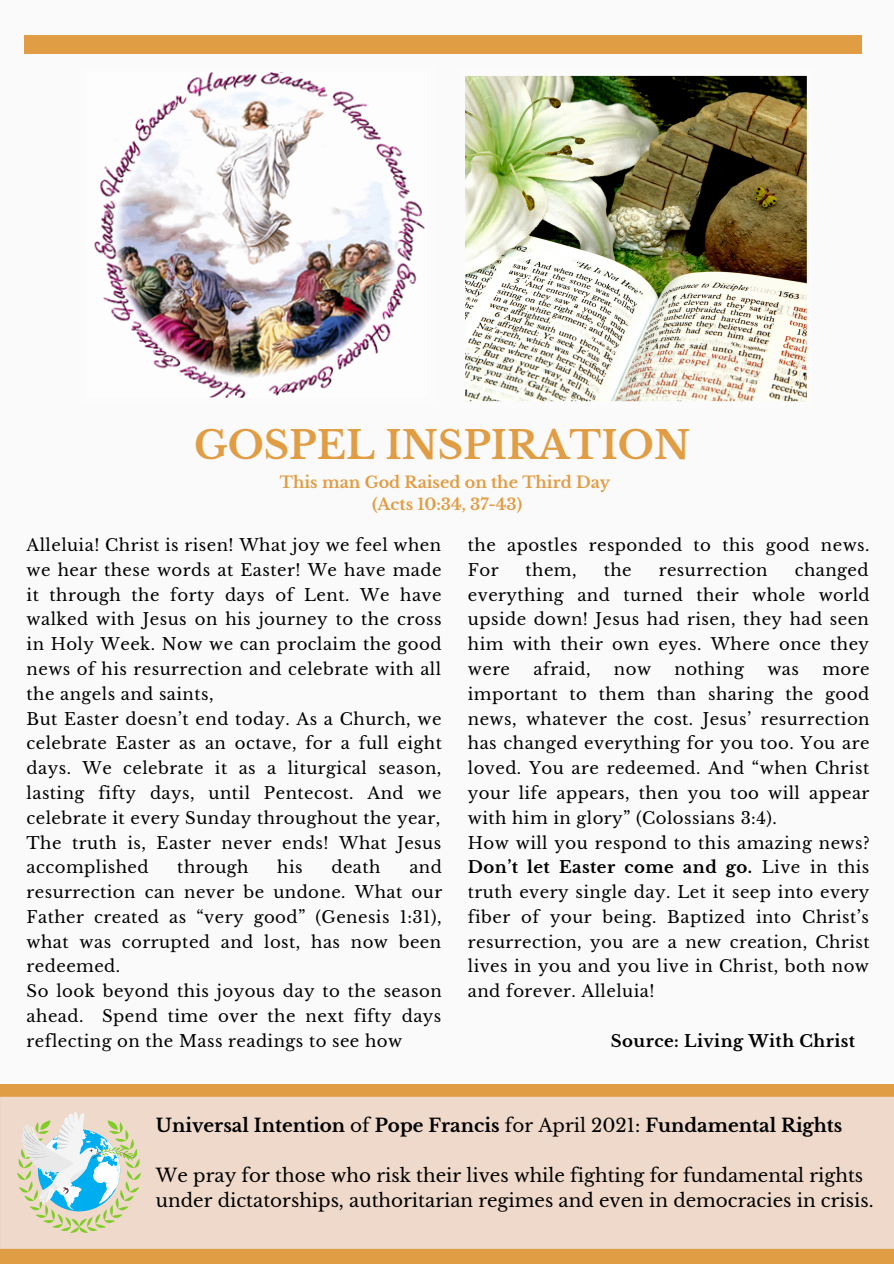
<style>
.page{position:relative;width:894px;height:1264px;background:#fff}
.page>*{position:absolute;margin:0;border:0;box-sizing:border-box;transform-origin:0 0}
.t1{font:700 38.4px "Libre Baskerville";color:#e19d44}
.t2{font:18.3px/25.2px "Libre Baskerville";color:#000}
.t3{font:700 18.3px "Libre Baskerville";color:#000}
.t4{font:16.5px/24.8px "Libre Baskerville";letter-spacing:.025em;color:#000;text-align:justify}
.t5{font:700 16.5px "Libre Baskerville";letter-spacing:.025em;color:#000}
.t6{font:700 16.05px "Libre Baskerville";color:#e19d44}
.s1{font-weight:700}
.s2{font-weight:400}
</style>
<div class="page">
<div style="left:0;top:0;width:893px;height:1263px;background:#fafafa"></div>
<div style="left:0;top:1083px;width:893px;height:180px;background:#e19d44"></div>
<div style="left:24px;top:35px;width:837px;height:18px;background:#e19d44"></div>
<div style="left:0;top:1096px;width:893px;height:152px;background:#eed9ca"></div>
<img style="left:94px;top:72px;width:331px;height:326px">
<img style="left:465px;top:75px;width:342px;height:327px">
<svg style="left:17px;top:1111px;width:124px;height:123px;background:#c6d8cc"></svg>
<p class="t1" style="left:194px;top:422px;width:497px">GOSPEL INSPIRATION</p>
<p class="t6" style="left:280px;top:472px;width:332px">This man God Raised on the Third Day</p>
<p class="t6" style="left:372px;top:494px;width:151px">(Acts 10:34, 37-43)</p>
<p class="t4" style="left:27px;top:533px;width:416px">Alleluia! Christ is risen! What joy we feel when we hear these words at Easter! We have made it through the forty days of Lent. We have walked with Jesus on his journey to the cross in Holy Week. Now we can proclaim the good news of his resurrection and celebrate with all the angels and saints,</p>
<p class="t4" style="left:27px;top:706px;width:417px">But Easter doesn’t end today. As a Church, we celebrate Easter as an octave, for a full eight days. We celebrate it as a liturgical season, lasting fifty days, until Pentecost. And we celebrate it every Sunday throughout the year,</p>
<p class="t4" style="left:27px;top:830px;width:416px">The truth is, Easter never ends! What Jesus accomplished</p>
<p class="t4" style="left:27px;top:855px;width:417px;text-indent:382px">and resurrection can never be undone. What our Father created as “very good” (Genesis 1:31), what was corrupted and lost, has now been redeemed.</p>
<p class="t4" style="left:27px;top:979px;width:416px">So look beyond this joyous day to the season ahead. Spend time over the next fifty days reflecting on the Mass readings to see how</p>
<p class="t4" style="left:177px;top:855px;width:73px">through</p>
<p class="t4" style="left:277px;top:855px;width:27px">his</p>
<p class="t4" style="left:331px;top:855px;width:51px">death</p>
<p class="t4" style="left:468px;top:533px;width:403px">the apostles responded to this good news.<br>For</p>
<p class="t4" style="left:468px;top:557px;width:403px;text-indent:327px">changed everything and turned their whole world upside down! Jesus had risen, they had seen him with their own eyes. Where once they were</p>
<p class="t4" style="left:525px;top:557px;width:53px">them,</p>
<p class="t4" style="left:603px;top:557px;width:29px">the</p>
<p class="t4" style="left:658px;top:557px;width:110px">resurrection</p>
<p class="t4" style="left:533px;top:657px;width:58px">afraid,</p>
<p class="t4" style="left:613px;top:657px;width:39px">now</p>
<p class="t4" style="left:674px;top:657px;width:71px">nothing</p>
<p class="t4" style="left:767px;top:657px;width:33px">was</p>
<p class="t4" style="left:468px;top:657px;width:403px;text-indent:354px">more important to them than sharing the good news, whatever the cost. Jesus’ resurrection has changed everything for you too. You are loved. You are redeemed. And “when Christ your life appears, then you too will appear with him in glory” (Colossians 3:4).</p>
<p class="t4" style="left:468px;top:830px;width:403px">How will you respond to this amazing news?<br><span class="s1">Don’t let Easter come and go.</span> Live in this truth every single day. Let it seep into every fiber of your being. Baptized into Christ’s resurrection, you are a new creation, Christ lives in you and you live in Christ, both now and forever. Alleluia!</p>
<p class="t5" style="left:610px;top:1030px;width:246px">Source: Living With Christ</p>
<p class="t3" style="left:156px;top:1114px;width:687px">Universal Intention <span class="s2">of</span> Pope Francis <span class="s2">for April 2021:</span> Fundamental Rights</p>
<p class="t2" style="left:156px;top:1163px;width:718px">We pray for those who risk their lives while fighting for fundamental rights under dictatorships, authoritarian regimes and even in democracies in crisis.</p>
</div>
